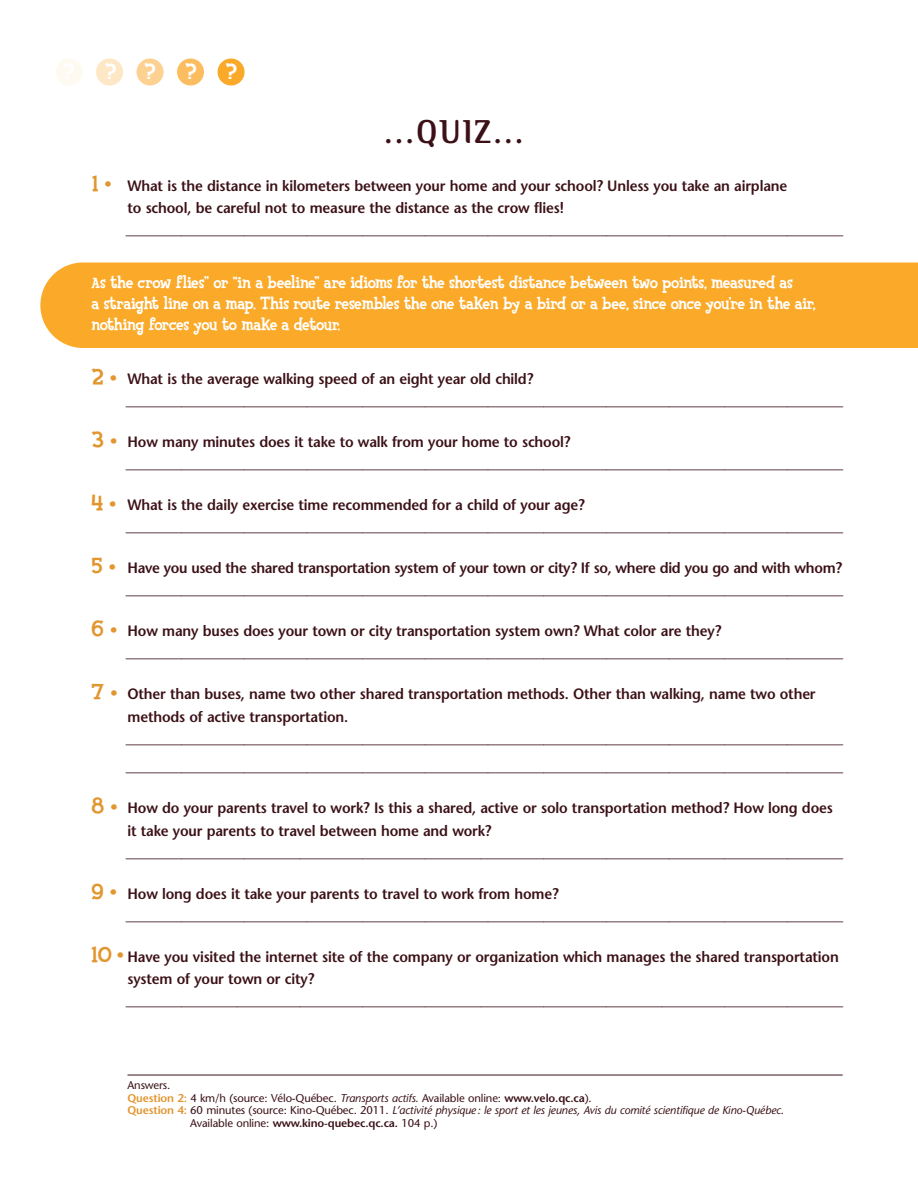
<style>
.page{position:relative;width:918px;height:1188px;background:#fff}
.page>*{position:absolute;margin:0;border:0;box-sizing:border-box;transform-origin:0 0}
.t1{font:700 33px "Binary ITC";color:#3b1117}
.t2{font:800 22.65px "Fink";color:#fff}
.t3{font:800 22.5px "Fink";color:#e1962f}
.t4{font:800 18px/21px "Fink";letter-spacing:-.03em;color:#fff;scale:.95 1}
.t5{font:600 15px/21px "Stone Sans";letter-spacing:-.01em;color:#3b1117;scale:.95 1}
.t6{font:11.25px "Stone Sans";letter-spacing:-.01em;color:#3b1117}
.t7{font:italic 11.25px "Stone Sans";letter-spacing:-.01em;color:#3b1117}
.s1{font-size:42px}
.s2{font-size:15px}
.s3{font-weight:600;color:#e1962f}
.s4{font-style:italic}
.s5{font-weight:600}
.s6{font-weight:600;font-style:normal;color:#e1962f}
.s7{font-style:normal}
</style>
<div class="page">
<div style="left:40px;top:262px;width:878px;height:86px;background:#faa928"></div>
<div style="left:218px;top:58px;width:27px;height:28px;background:#faa928;border-radius:50%"></div>
<div style="left:177px;top:58px;width:27px;height:28px;background:#fcbd60;border-radius:50%"></div>
<div style="left:137px;top:58px;width:27px;height:28px;background:#fdd191;border-radius:50%"></div>
<div style="left:96px;top:58px;width:27px;height:28px;background:#fee7c5;border-radius:50%"></div>
<div style="left:56px;top:58px;width:27px;height:28px;background:#fefaf2;border-radius:50%"></div>
<hr style="left:128px;top:1075px;width:715px;height:1px;background:#3b1117">
<h2 class="t2" style="left:105px;top:64px;width:53px">? ?</h2>
<h2 class="t2" style="left:185px;top:64px;width:13px">?</h2>
<h2 class="t2" style="left:225px;top:64px;width:13px">?</h2>
<h1 class="t1" style="left:384px;top:120px;width:141px">...QUIZ...</h1>
<h3 class="t3" style="left:92px;top:176px;width:21px">1 <span class="s1">•</span></h3>
<p class="t5" style="left:128px;top:176px;width:696px;line-height:22.5px">What is the distance in kilometers between your home and your school? Unless you take an airplane to school, be careful not to measure the distance as the crow flies!</p>
<p class="t5" style="left:126px;top:220px;width:756px">_______________________________________________________________________________________________________</p>
<p class="t4" style="left:92px;top:274px;width:764px"><span class="s2">A</span>s the crow flies” or “in a beeline” are idioms for the shortest distance between two points, measured as<br>a straight line on a map. This route resembles the one taken by a bird or a bee, since once you’re in the air, nothing forces you to make a detour.</p>
<h3 class="t3" style="left:92px;top:370px;width:27px">2 <span class="s1">•</span></h3>
<p class="t5" style="left:126px;top:370px;width:756px">What is the average walking speed of an eight year old child? _______________________________________________________________________________________________________</p>
<h3 class="t3" style="left:92px;top:433px;width:27px">3 <span class="s1">•</span></h3>
<p class="t5" style="left:126px;top:433px;width:756px">How many minutes does it take to walk from your home to school? _______________________________________________________________________________________________________</p>
<h3 class="t3" style="left:92px;top:496px;width:27px">4 <span class="s1">•</span></h3>
<p class="t5" style="left:126px;top:496px;width:756px">What is the daily exercise time recommended for a child of your age? _______________________________________________________________________________________________________</p>
<h3 class="t3" style="left:92px;top:559px;width:26px">5 <span class="s1">•</span></h3>
<p class="t5" style="left:126px;top:559px;width:756px">Have you used the shared transportation system of your town or city? If so, where did you go and with whom? _______________________________________________________________________________________________________</p>
<h3 class="t3" style="left:92px;top:622px;width:27px">6 <span class="s1">•</span></h3>
<p class="t5" style="left:126px;top:622px;width:756px">How many buses does your town or city transportation system own? What color are they? _______________________________________________________________________________________________________</p>
<h3 class="t3" style="left:92px;top:685px;width:28px">7 <span class="s1">•</span></h3>
<p class="t5" style="left:128px;top:685px;width:726px;line-height:22.5px">Other than buses, name two other shared transportation methods. Other than walking, name two other methods of active transportation.</p>
<p class="t5" style="left:126px;top:725px;width:756px;line-height:28.5px">_______________________________________________________________________________________________________ _______________________________________________________________________________________________________</p>
<h3 class="t3" style="left:92px;top:799px;width:28px">8 <span class="s1">•</span></h3>
<p class="t5" style="left:127px;top:799px;width:744px;line-height:22.5px">How do your parents travel to work? Is this a shared, active or solo transportation method? How long does it take your parents to travel between home and work?</p>
<p class="t5" style="left:126px;top:843px;width:756px">_______________________________________________________________________________________________________</p>
<h3 class="t3" style="left:92px;top:884px;width:27px">9 <span class="s1">•</span></h3>
<p class="t5" style="left:126px;top:885px;width:756px">How long does it take your parents to travel to work from home? _______________________________________________________________________________________________________</p>
<h3 class="t3" style="left:92px;top:947px;width:34px">10<span class="s1">•</span></h3>
<p class="t5" style="left:127px;top:947px;width:750px;line-height:22.5px">Have you visited the internet site of the company or organization which manages the shared transportation system of your town or city?</p>
<p class="t5" style="left:126px;top:991px;width:756px">_______________________________________________________________________________________________________</p>
<p class="t6" style="left:128px;top:1081px;width:44px">Answers.</p>
<p class="t6" style="left:127px;top:1093px;width:466px"><span class="s3">Question 2:</span> 4 km/h (source: Vélo-Québec. <span class="s4">Transports actifs.</span> Available online: <span class="s5">www.velo.qc.ca</span>).</p>
<p class="t7" style="left:127px;top:1106px;width:658px"><span class="s6">Question 4:</span> <span class="s7">60 minutes (source: Kino-Québec. 2011.</span> L’activité physique : le sport et les jeunes, Avis du comité scientifique de Kino-Québec<span class="s7">.</span></p>
<p class="t6" style="left:190px;top:1119px;width:249px">Available online: <span class="s5">www.kino-quebec.qc.ca.</span> 104 p.)</p>
</div>
